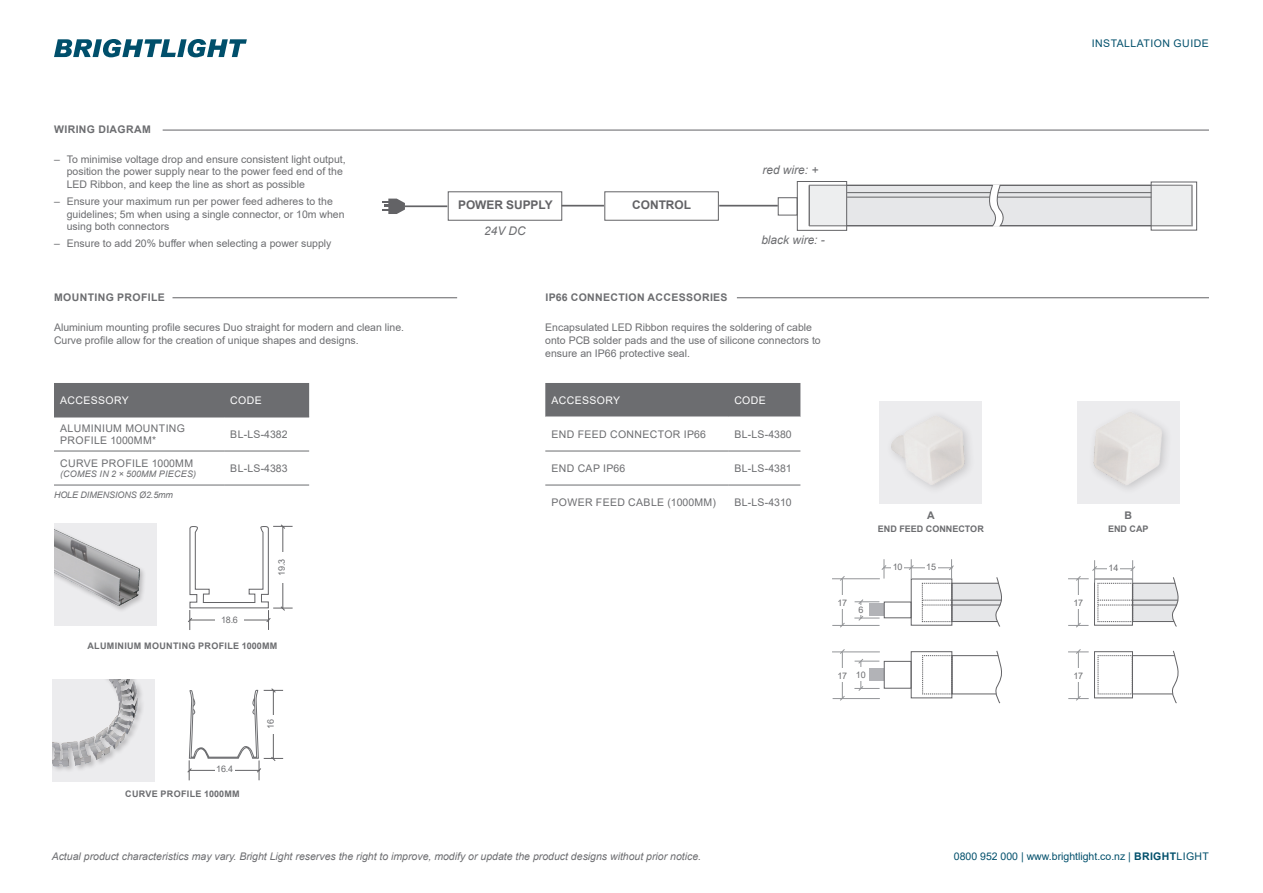
<style>
.page{position:relative;width:1263px;height:893px;background:#fff}
.page>*{position:absolute;margin:0;border:0;box-sizing:border-box;transform-origin:0 0}
.t1{font:italic 11.85px "Arial";color:#6c6d70}
.t2{font:700 11.85px "Arial";color:#636366}
.t3{font:10.5px/12.6px "Arial";color:#6c6d70}
.t4{font:italic 10.5px "Arial";color:#6c6d70}
.t5{font:10.5px/12.6px "Arial";letter-spacing:.035em;color:#6c6d70}
.t6{font:700 10.5px "Arial";letter-spacing:.035em;color:#6c6d70}
.t7{font:10.5px "Arial";color:#004f6b}
.t8{font:10.5px "Arial";letter-spacing:.035em;color:#fff}
.t9{font:10.5px "Arial";letter-spacing:.045em;color:#004f6b}
.t10{font:700 9px "Arial";letter-spacing:.035em;color:#6c6d70}
.t11{font:9px "Arial";letter-spacing:-.025em;color:#6c6d70}
.t12{font:italic 9px "Arial";letter-spacing:.025em;color:#6c6d70}
.t13{font:italic 9px "Arial";letter-spacing:-.01em;color:#6c6d70}
.t14{font:700 9px "Arial";color:#6c6d70}
.s1{font-weight:700}
</style>
<div class="page">
<hr style="left:163px;top:130px;width:1046px;height:1px;background:#636366">
<hr style="left:172px;top:297px;width:285px;height:1px;background:#636366">
<hr style="left:737px;top:297px;width:472px;height:1px;background:#636366">
<div style="left:54px;top:383px;width:255px;height:34px;background:#6c6d70"></div>
<hr style="left:54px;top:417px;width:170px;height:1px;background:#6c6d70">
<hr style="left:224px;top:417px;width:85px;height:1px;background:#6c6d70">
<hr style="left:54px;top:451px;width:170px;height:1px;background:#6c6d70">
<hr style="left:224px;top:451px;width:85px;height:1px;background:#6c6d70">
<hr style="left:54px;top:485px;width:170px;height:1px;background:#6c6d70">
<hr style="left:224px;top:485px;width:85px;height:1px;background:#6c6d70">
<div style="left:545px;top:383px;width:255px;height:34px;background:#6c6d70"></div>
<hr style="left:545px;top:451px;width:183px;height:1px;background:#6c6d70">
<hr style="left:728px;top:451px;width:72px;height:1px;background:#6c6d70">
<hr style="left:545px;top:485px;width:183px;height:1px;background:#6c6d70">
<hr style="left:728px;top:485px;width:72px;height:1px;background:#6c6d70">
<svg style="left:54px;top:39px;width:193px;height:18px"></svg>
<svg style="left:847px;top:185px;width:304px;height:42px;background:#d8d9db"></svg>
<svg style="left:1153px;top:184px;width:40px;height:43px;background:#e4e5e6"></svg>
<div style="left:1151px;top:182px;width:46px;height:49px;border:1px solid #636366"></div>
<img style="left:880px;top:402px;width:102px;height:102px">
<svg style="left:383px;top:199px;width:22px;height:15px"></svg>
<hr style="left:405px;top:205px;width:42px;height:2px;background:#636366">
<hr style="left:561px;top:205px;width:43px;height:2px;background:#636366">
<div style="left:448px;top:191px;width:114px;height:30px;border:1px solid #636366"></div>
<div style="left:604px;top:191px;width:115px;height:30px;border:1px solid #636366"></div>
<hr style="left:719px;top:205px;width:59px;height:2px;background:#636366">
<svg style="left:808px;top:184px;width:37px;height:43px;background:#e6e7e8"></svg>
<div style="left:797px;top:181px;width:50px;height:50px;border:1px solid #636366"></div>
<div style="left:778px;top:197px;width:19px;height:18px;border:1px solid #636366"></div>
<img style="left:1077px;top:402px;width:102px;height:102px">
<hr style="left:809px;top:185px;width:1px;height:41px;background:#636366">
<img style="left:54px;top:523px;width:102px;height:102px">
<svg style="left:188px;top:524px;width:105px;height:106px"></svg>
<div style="left:1132px;top:655px;width:49px;height:39px;background:#fff;border:1px solid #636366"></div>
<div style="left:1132px;top:583px;width:50px;height:39px;background:#e6e7e9;border:1px solid #636366"></div>
<hr style="left:1133px;top:605px;width:45px;height:1px;background:#636366">
<hr style="left:1133px;top:600px;width:45px;height:1px;background:#636366">
<div style="left:1094px;top:651px;width:39px;height:47px;border:1px solid #636366"></div>
<svg style="left:1170px;top:577px;width:12px;height:50px"></svg>
<svg style="left:1170px;top:650px;width:11px;height:53px"></svg>
<svg style="left:1098px;top:655px;width:35px;height:40px"></svg>
<hr style="left:1078px;top:652px;width:1px;height:47px;background:#939598">
<svg style="left:1068px;top:649px;width:21px;height:5px"></svg>
<svg style="left:1068px;top:696px;width:21px;height:5px"></svg>
<div style="left:1068px;top:669px;width:20px;height:13px;background:#fff"></div>
<svg style="left:1068px;top:560px;width:67px;height:68px"></svg>
<div style="left:952px;top:655px;width:54px;height:39px;background:#fff;border:1px solid #636366"></div>
<svg style="left:922px;top:655px;width:28px;height:40px"></svg>
<div style="left:952px;top:583px;width:55px;height:39px;background:#e6e7e9;border:1px solid #636366"></div>
<div style="left:869px;top:604px;width:15px;height:12px;background:#b2b3b7"></div>
<div style="left:869px;top:669px;width:15px;height:12px;background:#b2b3b7"></div>
<div style="left:911px;top:651px;width:41px;height:47px;border:1px solid #636366"></div>
<div style="left:911px;top:579px;width:41px;height:47px;border:1px solid #636366"></div>
<svg style="left:994px;top:650px;width:12px;height:53px"></svg>
<hr style="left:832px;top:578px;width:48px;height:1px;background:#939598">
<hr style="left:832px;top:652px;width:48px;height:1px;background:#939598">
<hr style="left:884px;top:567px;width:69px;height:1px;background:#939598">
<hr style="left:842px;top:579px;width:1px;height:47px;background:#939598">
<hr style="left:842px;top:652px;width:1px;height:47px;background:#939598">
<hr style="left:832px;top:625px;width:47px;height:1px;background:#939598">
<hr style="left:832px;top:698px;width:48px;height:1px;background:#939598">
<svg style="left:840px;top:576px;width:5px;height:5px"></svg>
<svg style="left:840px;top:649px;width:5px;height:5px"></svg>
<svg style="left:840px;top:622px;width:5px;height:6px"></svg>
<svg style="left:854px;top:659px;width:25px;height:32px"></svg>
<svg style="left:854px;top:599px;width:25px;height:22px"></svg>
<div style="left:835px;top:596px;width:14px;height:13px;background:#fff"></div>
<div style="left:835px;top:669px;width:14px;height:13px;background:#fff"></div>
<div style="left:854px;top:668px;width:14px;height:13px;background:#fff"></div>
<div style="left:854px;top:605px;width:14px;height:10px;background:#fff"></div>
<div style="left:891px;top:564px;width:13px;height:9px;background:#fff"></div>
<div style="left:884px;top:602px;width:27px;height:16px;border:1px solid #636366"></div>
<div style="left:884px;top:661px;width:27px;height:28px;border:1px solid #636366"></div>
<svg style="left:922px;top:559px;width:32px;height:63px"></svg>
<hr style="left:952px;top:605px;width:49px;height:1px;background:#636366">
<hr style="left:952px;top:600px;width:49px;height:1px;background:#636366">
<svg style="left:994px;top:577px;width:13px;height:50px"></svg>
<svg style="left:909px;top:559px;width:5px;height:20px"></svg>
<svg style="left:881px;top:559px;width:5px;height:20px"></svg>
<img style="left:53px;top:680px;width:102px;height:101px">
<svg style="left:187px;top:688px;width:96px;height:92px"></svg>
<p class="t6" style="left:54px;top:122px;width:98px">WIRING DIAGRAM</p>
<p class="t3" style="left:67px;top:153px;width:280px;text-indent:-13px">– To minimise voltage drop and ensure consistent light output, position the power supply near to the power feed end of the<br>LED Ribbon, and keep the line as short as possible</p>
<p class="t3" style="left:67px;top:195px;width:279px;text-indent:-13px">– Ensure your maximum run per power feed adheres to the guidelines; 5m when using a single connector, or 10m when using both connectors</p>
<p class="t3" style="left:54px;top:237px;width:279px">– Ensure to add 20% buffer when selecting a power supply</p>
<p class="t2" style="left:458px;top:197px;width:96px">POWER SUPPLY</p>
<p class="t2" style="left:632px;top:197px;width:60px">CONTROL</p>
<p class="t1" style="left:484px;top:224px;width:43px">24V DC</p>
<p class="t1" style="left:762px;top:162px;width:57px">red wire: +</p>
<p class="t1" style="left:761px;top:232px;width:65px">black wire: -</p>
<p class="t6" style="left:54px;top:290px;width:112px">MOUNTING PROFILE</p>
<p class="t6" style="left:545px;top:290px;width:184px">IP66 CONNECTION ACCESSORIES</p>
<p class="t3" style="left:54px;top:321px;width:352px">Aluminium mounting profile secures Duo straight for modern and clean line.<br>Curve profile allow for the creation of unique shapes and designs.</p>
<p class="t8" style="left:60px;top:393px;width:70px">ACCESSORY</p>
<p class="t8" style="left:230px;top:393px;width:33px">CODE</p>
<p class="t5" style="left:60px;top:421px;width:126px">ALUMINIUM MOUNTING<br>PROFILE 1000MM*</p>
<p class="t3" style="left:230px;top:428px;width:59px">BL-LS-4382</p>
<p class="t5" style="left:60px;top:457px;width:134px">CURVE PROFILE 1000MM</p>
<p class="t12" style="left:60px;top:468px;width:138px">(COMES IN 2 × 500MM PIECES)</p>
<p class="t3" style="left:230px;top:462px;width:59px">BL-LS-4383</p>
<p class="t13" style="left:54px;top:489px;width:121px">HOLE DIMENSIONS Ø2.5mm</p>
<p class="t11" style="left:221px;top:614px;width:18px">18.6</p>
<p class="t11" style="left:275px;top:576px;width:18px;rotate:-90deg">19.3</p>
<p class="t10" style="left:87px;top:639px;width:191px">ALUMINIUM MOUNTING PROFILE 1000MM</p>
<p class="t11" style="left:216px;top:763px;width:18px">16.4</p>
<p class="t10" style="left:125px;top:788px;width:116px">CURVE PROFILE 1000MM</p>
<p class="t11" style="left:264px;top:729px;width:11px;rotate:-90deg">16</p>
<p class="t3" style="left:545px;top:321px;width:277px">Encapsulated LED Ribbon requires the soldering of cable onto PCB solder pads and the use of silicone connectors to ensure an IP66 protective seal.</p>
<p class="t8" style="left:551px;top:393px;width:70px">ACCESSORY</p>
<p class="t8" style="left:734px;top:393px;width:33px">CODE</p>
<p class="t5" style="left:551px;top:428px;width:156px">END FEED CONNECTOR IP66</p>
<p class="t3" style="left:734px;top:428px;width:59px">BL-LS-4380</p>
<p class="t5" style="left:551px;top:462px;width:75px">END CAP IP66</p>
<p class="t3" style="left:734px;top:462px;width:59px">BL-LS-4381</p>
<p class="t5" style="left:551px;top:496px;width:166px">POWER FEED CABLE (1000MM)</p>
<p class="t3" style="left:734px;top:496px;width:59px">BL-LS-4310</p>
<p class="t11" style="left:837px;top:596px;width:11px">17</p>
<p class="t11" style="left:858px;top:604px;width:7px">6</p>
<p class="t6" style="left:927px;top:508px;width:9px">A</p>
<p class="t14" style="left:878px;top:522px;width:107px">END FEED CONNECTOR</p>
<p class="t11" style="left:893px;top:561px;width:11px">10</p>
<p class="t11" style="left:926px;top:561px;width:11px">15</p>
<p class="t11" style="left:837px;top:669px;width:11px">17</p>
<p class="t11" style="left:856px;top:668px;width:11px">10</p>
<p class="t9" style="left:1092px;top:36px;width:118px">INSTALLATION GUIDE</p>
<p class="t11" style="left:1073px;top:596px;width:11px">17</p>
<p class="t6" style="left:1124px;top:508px;width:9px">B</p>
<p class="t10" style="left:1108px;top:522px;width:42px">END CAP</p>
<p class="t11" style="left:1108px;top:562px;width:11px">14</p>
<p class="t11" style="left:1073px;top:669px;width:11px">17</p>
<p class="t4" style="left:52px;top:849px;width:651px">Actual product characteristics may vary. Bright Light reserves the right to improve, modify or update the product designs without prior notice.</p>
<p class="t7" style="left:954px;top:849px;width:257px">0800 952 000 | www.brightlight.co.nz | <span class="s1">BRIGHT</span>LIGHT</p>
</div>
